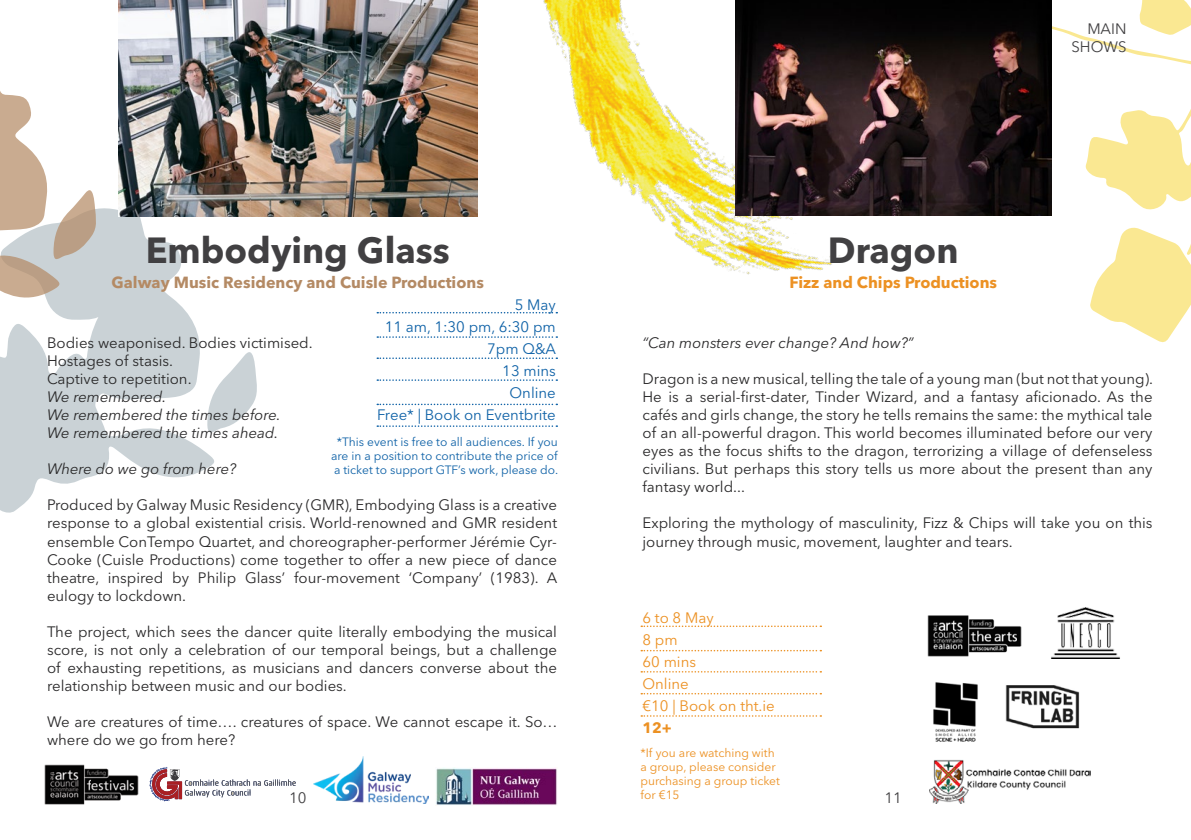
<style>
.page{position:relative;width:1191px;height:840px;background:#fff}
.page>*{position:absolute;margin:0;border:0;box-sizing:border-box;transform-origin:0 0}
.t1{font:700 36px "Avenir Next LT Pro";color:#414042}
.t2{font:700 16px "Avenir Next LT Pro";color:#b48a64}
.t3{font:700 16px "Avenir Next LT Pro";color:#ec9123}
.t4{font:15px/18px "Avenir Next LT Pro";color:#292829}
.t5{font:italic 15px/18px "Avenir Next LT Pro";color:#292829}
.t6{font:15px/22px "Avenir Next LT Pro";color:#0f62a7;text-align:right}
.t7{font:15px/22px "Avenir Next LT Pro";color:#ec9123}
.t8{font:15px/18px "Avenir Next LT Pro";color:#414042;text-align:right}
.t9{font:700 15px "Avenir Next LT Pro";color:#ec9123}
.t10{font:12px/14px "Avenir Next LT Pro";color:#0f62a7;text-align:center}
.t11{font:12px/14px "Avenir Next LT Pro";color:#ec9123}
</style>
<div class="page">
<svg style="left:0;top:208px;width:216px;height:305px;fill:#cad2d6"></svg>
<svg style="left:207px;top:350px;width:50px;height:84px"></svg>
<img style="left:118px;top:0;width:359px;height:216px">
<svg style="left:377px;top:312px;width:145px;height:1px"></svg>
<svg style="left:377px;top:336px;width:145px;height:1px"></svg>
<svg style="left:377px;top:357px;width:180px;height:2px"></svg>
<svg style="left:377px;top:379px;width:180px;height:1px"></svg>
<svg style="left:377px;top:403px;width:180px;height:2px"></svg>
<svg style="left:377px;top:425px;width:180px;height:1px"></svg>
<img style="left:313px;top:756px;width:116px;height:47px">
<img style="left:435px;top:768px;width:122px;height:36px">
<img style="left:44px;top:764px;width:95px;height:41px">
<svg style="left:149px;top:767px;width:147px;height:34px"></svg>
<svg style="left:0;top:91px;width:98px;height:238px"></svg>
<img style="left:523px;top:0;width:344px;height:338px">
<svg style="left:1051px;top:0;width:140px;height:142px"></svg>
<svg style="left:1085px;top:90px;width:106px;height:253px"></svg>
<svg style="left:1139px;top:0;width:52px;height:47px"></svg>
<svg style="left:641px;top:625px;width:180px;height:1px"></svg>
<svg style="left:641px;top:649px;width:180px;height:2px"></svg>
<svg style="left:641px;top:671px;width:180px;height:1px"></svg>
<svg style="left:641px;top:693px;width:180px;height:1px"></svg>
<svg style="left:641px;top:715px;width:180px;height:1px"></svg>
<img style="left:927px;top:615px;width:95px;height:42px">
<img style="left:1007px;top:685px;width:73px;height:44px">
<img style="left:929px;top:761px;width:161px;height:42px">
<img style="left:1051px;top:607px;width:69px;height:50px">
<img style="left:933px;top:682px;width:74px;height:79px">
<img style="left:735px;top:0;width:316px;height:215px">
<h1 class="t1" style="left:146px;top:228px;width:305px">Embodying Glass</h1>
<p class="t2" style="left:112px;top:273px;width:374px">Galway Music Residency and Cuisle Productions</p>
<h1 class="t1" style="left:828px;top:228px;width:132px">Dragon</h1>
<p class="t3" style="left:789px;top:273px;width:209px">Fizz and Chips Productions</p>
<p class="t8" style="left:1071px;top:20px;width:57px">MAIN<br>SHOWS</p>
<p class="t6" style="left:377px;top:293px;width:180px">5 May<br>11 am, 1:30 pm, 6:30 pm<br>7pm Q&amp;A<br>13 mins<br>Online<br>Free* | Book on Eventbrite</p>
<p class="t10" style="left:331px;top:434px;width:228px">*This event is free to all audiences. If you are in a position to contribute the price of a ticket to support GTF’s work, please do.</p>
<p class="t4" style="left:47px;top:334px;width:267px">Bodies weaponised. Bodies victimised.<br>Hostages of stasis.<br>Captive to repetition.</p>
<p class="t5" style="left:47px;top:388px;width:235px">We remembered.<br>We remembered the times before.<br>We remembered the times ahead.</p>
<p class="t5" style="left:47px;top:460px;width:191px">Where do we go from here?</p>
<p class="t4" style="left:47px;top:496px;width:512px;text-align:justify">Produced by Galway Music Residency (GMR), Embodying Glass is a creative response to a global existential crisis. World-renowned and GMR resident ensemble ConTempo Quartet, and choreographer-performer Jérémie Cyr-Cooke (Cuisle Productions) come together to offer a new piece of dance theatre, inspired by Philip Glass’ four-movement ‘Company’ (1983). A eulogy to lockdown.</p>
<p class="t4" style="left:47px;top:622px;width:511px;text-align:justify">The project, which sees the dancer quite literally embodying the musical score, is not only a celebration of our temporal beings, but a challenge of exhausting repetitions, as musicians and dancers converse about the relationship between music and our bodies.</p>
<p class="t4" style="left:47px;top:712px;width:512px">We are creatures of time…. creatures of space. We cannot escape it. So… where do we go from here?</p>
<p class="t5" style="left:642px;top:334px;width:273px">“Can monsters ever change? And how?”</p>
<p class="t4" style="left:642px;top:370px;width:512px;text-align:justify">Dragon is a new musical, telling the tale of a young man (but not that young).<br>He is a serial-first-dater, Tinder Wizard, and a fantasy aficionado. As the cafés and girls change, the story he tells remains the same: the mythical tale of an all-powerful dragon. This world becomes illuminated before our very eyes as the focus shifts to the dragon, terrorizing a village of defenseless civilians. But perhaps this story tells us more about the present than any fantasy world...</p>
<p class="t4" style="left:642px;top:514px;width:511px">Exploring the mythology of masculinity, Fizz &amp; Chips will take you on this journey through music, movement, laughter and tears.</p>
<p class="t7" style="left:642px;top:606px;width:134px">6 to 8 May<br>8 pm<br>60 mins<br>Online<br>€10 | Book on tht.ie</p>
<p class="t9" style="left:642px;top:718px;width:31px">12+</p>
<p class="t11" style="left:640px;top:745px;width:141px">*If you are watching with a group, please consider purchasing a group ticket for €15</p>
<p class="t8" style="left:289px;top:788px;width:19px">10</p>
<p class="t8" style="left:884px;top:788px;width:19px">11</p>
</div>
